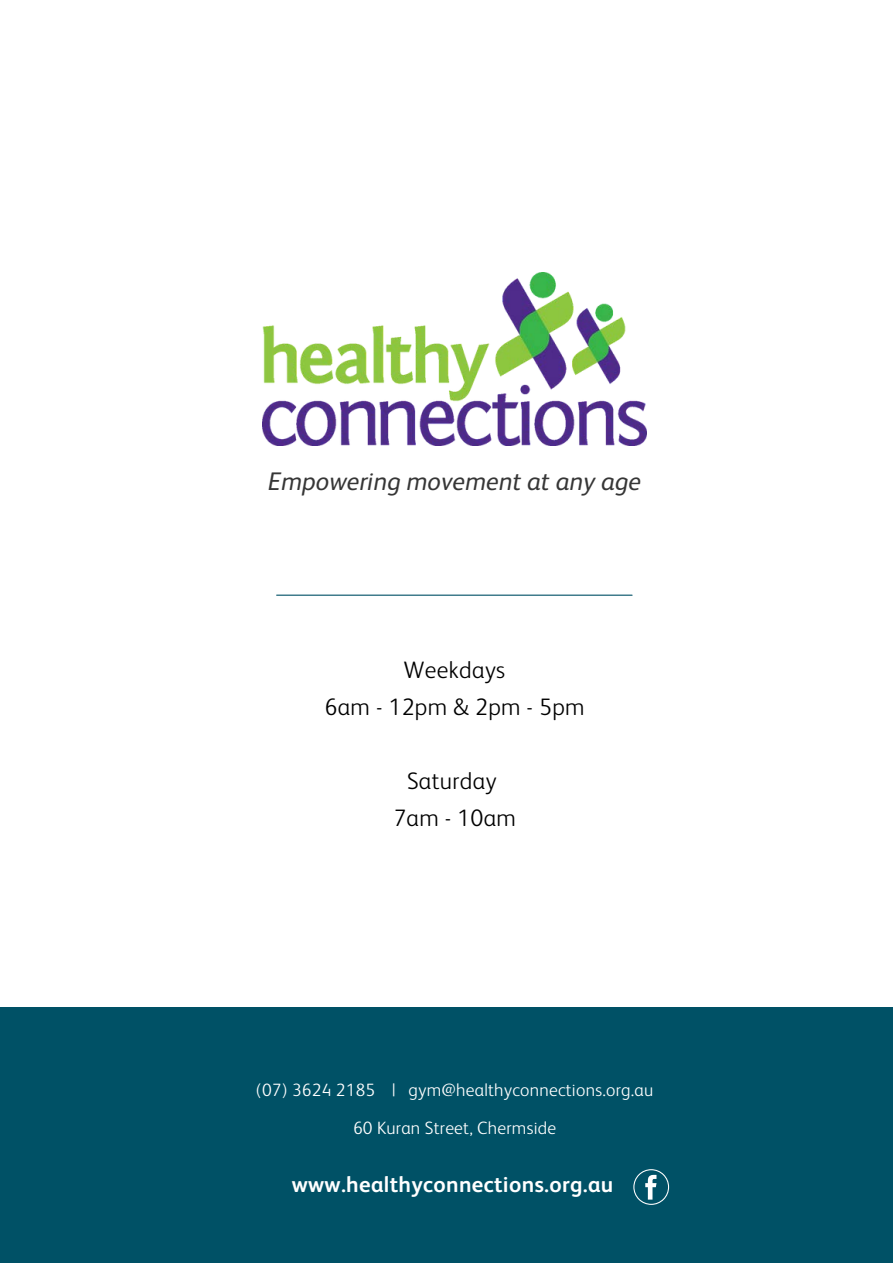
<style>
.page{position:relative;width:893px;height:1264px;background:#fff}
.page>*{position:absolute;margin:0;border:0;box-sizing:border-box;transform-origin:0 0}
.t1{font:italic 25.5px "FS Albert";color:#363636}
.t2{font:300 23.85px/37px "FS Albert";letter-spacing:.015em;color:#000;text-align:center}
.t3{font:700 22.35px "FS Albert";letter-spacing:.015em;color:#fff}
.t4{font:300 17.85px/38.2px "FS Albert";letter-spacing:.015em;color:#fff;text-align:center}
</style>
<div class="page">
<div style="left:0;top:1006px;width:892px;height:256px;background:#005166"></div>
<svg style="left:633px;top:1169px;width:36px;height:35px"></svg>
<img style="left:262px;top:273px;width:385px;height:173px">
<hr style="left:276px;top:594px;width:356px;height:1px;background:#005166">
<h1 class="t1" style="left:268px;top:471px;width:374px">Empowering movement at any age</h1>
<h2 class="t2" style="left:324px;top:653px;width:261px">Weekdays<br>6am - 12pm &amp; 2pm - 5pm</h2>
<h2 class="t2" style="left:393px;top:764px;width:124px">Saturday<br>7am - 10am</h2>
<p class="t4" style="left:256px;top:1072px;width:399px">(07) 3624 2185 | gym@healthyconnections.org.au<br>60 Kuran Street, Chermside</p>
<p class="t3" style="left:292px;top:1175px;width:323px">www.healthyconnections.org.au</p>
</div>
